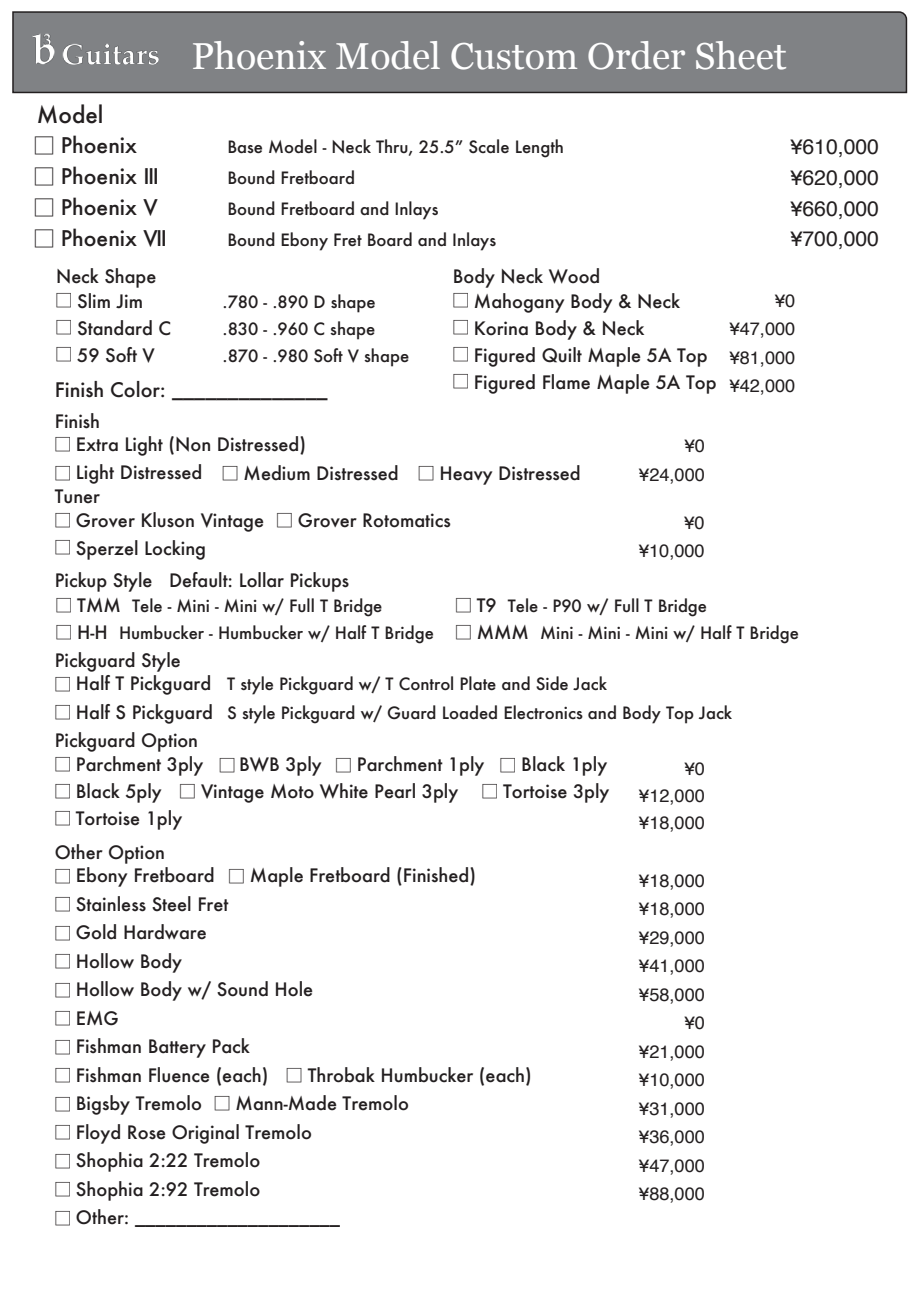
<style>
.page{position:relative;width:919px;height:1289px;background:#fff}
.page>*{position:absolute;margin:0;border:0;box-sizing:border-box;transform-origin:0 0}
.t1{font:37.5px "Georgia";color:#fff}
.t2{font:500 22.5px "Futura";color:#231f20}
.t3{font:500 21px "Futura";color:#231f20}
.t4{font:21px/30.9px "Helvetica";color:#231f20;text-align:justify}
.t5{font:500 19.5px "Futura";color:#231f20}
.t6{font:500 18px "Futura";color:#231f20}
.t7{font:18px/28.5px "Helvetica";color:#231f20;text-align:right}
.t8{font:500 16.5px/30.9px "Futura";color:#231f20}
.s1{font-family:"Koz Go Pr 6 N";font-weight:400;font-size:22.5px}
.s2{font-family:"Koz Go Pr 6 N";font-weight:400}
.s3{font-family:"Koz Go Pr 6 N";font-weight:400;font-size:18px}
.s4{font-size:18px}
</style>
<div class="page">
<div style="left:12px;top:11px;width:895px;height:83px;background:#808285"></div>
<img style="left:32px;top:33px;width:128px;height:33px">
<p class="t2" style="left:37px;top:99px;width:68px">Model</p>
<p class="t3" style="left:33px;top:131px;width:106px"><span class="s1">□</span> Phoenix</p>
<p class="t3" style="left:33px;top:162px;width:128px"><span class="s1">□</span> Phoenix III</p>
<p class="t3" style="left:33px;top:193px;width:127px"><span class="s1">□</span> Phoenix V</p>
<p class="t3" style="left:33px;top:224px;width:136px"><span class="s1">□</span> Phoenix VII</p>
<p class="t6" style="left:56px;top:264px;width:102px">Neck Shape</p>
<h1 class="t1" style="left:191px;top:28px;width:597px">Phoenix Model Custom Order Sheet</h1>
<p class="t8" style="left:227px;top:131px;width:338px">Base Model - Neck Thru, 25.5” Scale Length<br>Bound Fretboard<br>Bound Fretboard and Inlays<br>Bound Ebony Fret Board and Inlays</p>
<p class="t6" style="left:453px;top:264px;width:149px">Body Neck Wood</p>
<p class="t4" style="left:790px;top:131px;width:90px">¥610,000 ¥620,000 ¥660,000 ¥700,000</p>
<p class="t6" style="left:55px;top:289px;width:90px"><span class="s2">□</span> Slim Jim</p>
<p class="t6" style="left:55px;top:316px;width:118px"><span class="s2">□</span> Standard C</p>
<p class="t6" style="left:55px;top:343px;width:101px"><span class="s2">□</span> 59 Soft V</p>
<p class="t8" style="left:222px;top:288px;width:188px;line-height:27px">.780 - .890 D shape .830 - .960 C shape .870 - .980 Soft V shape</p>
<p class="t5" style="left:55px;top:376px;width:274px">Finish Color: ______________</p>
<p class="t6" style="left:55px;top:408px;width:47px">Finish</p>
<p class="t6" style="left:54px;top:432px;width:254px"><span class="s2">□</span> Extra Light (Non Distressed)</p>
<p class="t6" style="left:54px;top:460px;width:150px"><span class="s2">□</span> Light Distressed</p>
<p class="t6" style="left:221px;top:461px;width:179px"><span class="s2">□</span> Medium Distressed</p>
<p class="t6" style="left:55px;top:484px;width:47px">Tuner</p>
<p class="t6" style="left:451px;top:289px;width:230px"><span class="s2">□</span> Mahogany Body &amp; Neck</p>
<p class="t6" style="left:451px;top:316px;width:194px"><span class="s2">□</span> Korina Body &amp; Neck</p>
<p class="t6" style="left:451px;top:343px;width:257px"><span class="s2">□</span> Figured Quilt Maple 5A Top</p>
<p class="t6" style="left:451px;top:370px;width:266px"><span class="s2">□</span> Figured Flame Maple 5A Top</p>
<p class="t6" style="left:417px;top:461px;width:165px"><span class="s2">□</span> Heavy Distressed</p>
<p class="t7" style="left:639px;top:432px;width:67px">¥0 ¥24,000</p>
<p class="t6" style="left:54px;top:507px;width:398px"><span class="s2">□</span> Grover Kluson Vintage <span class="s2">□</span> Grover Rotomatics</p>
<p class="t6" style="left:54px;top:536px;width:154px"><span class="s2">□</span> Sperzel Locking</p>
<p class="t6" style="left:55px;top:568px;width:296px">Pickup Style Default: Lollar Pickups</p>
<p class="t7" style="left:639px;top:508px;width:67px">¥0 ¥10,000</p>
<p class="t7" style="left:729px;top:287px;width:67px;text-align:justify;text-indent:45px">¥0 ¥47,000 ¥81,000 ¥42,000</p>
<p class="t8" style="left:55px;top:590px;width:329px"><span class="s3">□</span> <span class="s4">TMM</span> Tele - Mini - Mini w/ Full T Bridge</p>
<p class="t8" style="left:454px;top:590px;width:254px"><span class="s3">□</span> <span class="s4">T9</span> Tele - P90 w/ Full T Bridge</p>
<p class="t8" style="left:55px;top:617px;width:745px"><span class="s3">□</span> <span class="s4">H-H</span> Humbucker - Humbucker w/ Half T Bridge <span class="s3">□</span> <span class="s4">MMM</span> Mini - Mini - Mini w/ Half T Bridge</p>
<p class="t6" style="left:55px;top:648px;width:127px">Pickguard Style</p>
<p class="t6" style="left:54px;top:671px;width:159px"><span class="s2">□</span> Half T Pickguard</p>
<p class="t6" style="left:54px;top:699px;width:161px"><span class="s2">□</span> Half S Pickguard</p>
<p class="t6" style="left:55px;top:728px;width:145px">Pickguard Option</p>
<p class="t8" style="left:227px;top:669px;width:506px;line-height:28.5px">T style Pickguard w/ T Control Plate and Side Jack<br>S style Pickguard w/ Guard Loaded Electronics and Body Top Jack</p>
<p class="t6" style="left:54px;top:751px;width:151px"><span class="s2">□</span> Parchment 3ply</p>
<p class="t6" style="left:54px;top:778px;width:557px"><span class="s2">□</span> Black 5ply <span class="s2">□</span> Vintage Moto White Pearl 3ply <span class="s2">□</span> Tortoise 3ply</p>
<p class="t6" style="left:54px;top:805px;width:130px"><span class="s2">□</span> Tortoise 1ply</p>
<p class="t6" style="left:218px;top:752px;width:390px"><span class="s2">□</span>BWB 3ply <span class="s2">□</span> Parchment 1ply <span class="s2">□</span> Black 1ply</p>
<p class="t6" style="left:55px;top:839px;width:112px">Other Option</p>
<p class="t6" style="left:54px;top:863px;width:162px"><span class="s2">□</span> Ebony Fretboard</p>
<p class="t6" style="left:54px;top:891px;width:176px"><span class="s2">□</span> Stainless Steel Fret</p>
<p class="t6" style="left:54px;top:920px;width:154px"><span class="s2">□</span> Gold Hardware</p>
<p class="t6" style="left:54px;top:948px;width:130px"><span class="s2">□</span> Hollow Body</p>
<p class="t6" style="left:54px;top:976px;width:261px"><span class="s2">□</span> Hollow Body w/ Sound Hole</p>
<p class="t6" style="left:54px;top:1005px;width:67px"><span class="s2">□</span> EMG</p>
<p class="t6" style="left:54px;top:1033px;width:198px"><span class="s2">□</span> Fishman Battery Pack</p>
<p class="t6" style="left:54px;top:1062px;width:479px"><span class="s2">□</span> Fishman Fluence (each) <span class="s2">□</span> Throbak Humbucker (each)</p>
<p class="t6" style="left:54px;top:1090px;width:357px"><span class="s2">□</span> Bigsby Tremolo <span class="s2">□</span> Mann-Made Tremolo</p>
<p class="t6" style="left:54px;top:1119px;width:260px"><span class="s2">□</span> Floyd Rose Original Tremolo</p>
<p class="t6" style="left:54px;top:1147px;width:208px"><span class="s2">□</span> Shophia 2:22 Tremolo</p>
<p class="t6" style="left:54px;top:1176px;width:208px"><span class="s2">□</span> Shophia 2:92 Tremolo</p>
<p class="t6" style="left:54px;top:1204px;width:288px"><span class="s2">□</span> Other: ____________________</p>
<p class="t6" style="left:227px;top:863px;width:250px"><span class="s2">□</span> Maple Fretboard (Finished)</p>
<p class="t7" style="left:639px;top:755px;width:67px;line-height:27px;text-align:justify;text-indent:45px">¥0 ¥12,000 ¥18,000</p>
<p class="t7" style="left:639px;top:866px;width:67px">¥18,000 ¥18,000 ¥29,000 ¥41,000 ¥58,000 ¥0 ¥21,000 ¥10,000 ¥31,000 ¥36,000 ¥47,000 ¥88,000</p>
</div>
